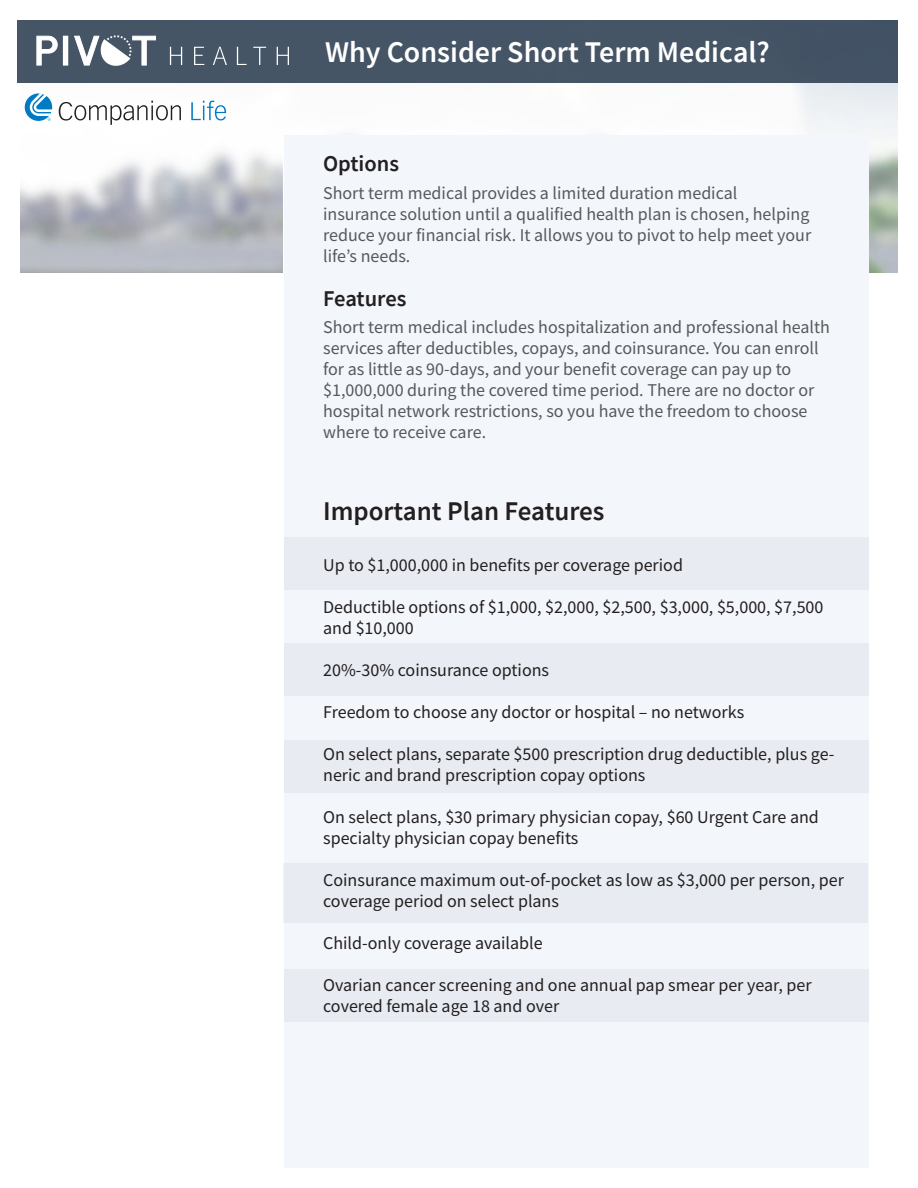
<style>
.page{position:relative;width:918px;height:1188px;background:#fff}
.page>*{position:absolute;margin:0;border:0;box-sizing:border-box;transform-origin:0 0}
.t1{font:600 30px "Source Sans Pro";color:#fff}
.t2{font:600 27px "Source Sans Pro";color:#231f20}
.t3{font:600 22.5px "Source Sans Pro";color:#231f20}
.t4{font:18px/21px "Source Sans Pro";color:#231f20}
.t5{font:18px/21px "Source Sans Pro";color:#57585a}
</style>
<div class="page">
<div style="left:284px;top:135px;width:585px;height:1033px;background:#f3f6fb"></div>
<div style="left:284px;top:740px;width:585px;height:53px;background:#e8ecf2"></div>
<div style="left:284px;top:864px;width:584px;height:59px;background:#e8ecf2"></div>
<div style="left:284px;top:643px;width:585px;height:53px;background:#e8ecf2"></div>
<div style="left:284px;top:537px;width:585px;height:53px;background:#e8ecf2"></div>
<div style="left:284px;top:969px;width:584px;height:53px;background:#e8ecf2"></div>
<div style="left:17px;top:20px;width:881px;height:63px;background:#455566"></div>
<svg style="left:37px;top:36px;width:21px;height:29px"></svg>
<div style="left:63px;top:36px;width:5px;height:29px;background:#fff"></div>
<svg style="left:74px;top:35px;width:82px;height:31px"></svg>
<svg style="left:170px;top:47px;width:12px;height:18px"></svg>
<svg style="left:194px;top:47px;width:10px;height:18px"></svg>
<svg style="left:213px;top:47px;width:14px;height:18px"></svg>
<svg style="left:237px;top:47px;width:10px;height:18px"></svg>
<svg style="left:253px;top:47px;width:13px;height:18px"></svg>
<svg style="left:277px;top:47px;width:12px;height:18px"></svg>
<svg style="left:59px;top:101px;width:122px;height:24px"></svg>
<svg style="left:191px;top:101px;width:35px;height:19px"></svg>
<svg style="left:25px;top:93px;width:27px;height:28px"></svg>
<p class="t1" style="left:325px;top:32px;width:446px">Why Consider Short Term Medical?</p>
<p class="t3" style="left:323px;top:149px;width:78px">Options</p>
<p class="t5" style="left:323px;top:182px;width:490px">Short term medical provides a limited duration medical insurance solution until a qualified health plan is chosen, helping reduce your financial risk. It allows you to pivot to help meet your life’s needs.</p>
<p class="t3" style="left:323px;top:283px;width:85px">Features</p>
<p class="t5" style="left:323px;top:317px;width:508px">Short term medical includes hospitalization and professional health services after deductibles, copays, and coinsurance. You can enroll for as little as 90-days, and your benefit coverage can pay up to $1,000,000 during the covered time period. There are no doctor or hospital network restrictions, so you have the freedom to choose where to receive care.</p>
<p class="t2" style="left:323px;top:493px;width:283px">Important Plan Features</p>
<p class="t4" style="left:323px;top:554px;width:361px">Up to $1,000,000 in benefits per coverage period</p>
<p class="t4" style="left:323px;top:596px;width:502px">Deductible options of $1,000, $2,000, $2,500, $3,000, $5,000, $7,500 and $10,000</p>
<p class="t4" style="left:323px;top:659px;width:228px">20%-30% coinsurance options</p>
<p class="t4" style="left:323px;top:701px;width:423px">Freedom to choose any doctor or hospital – no networks</p>
<p class="t4" style="left:323px;top:743px;width:513px">On select plans, separate $500 prescription drug deductible, plus ge&shy;neric and brand prescription copay options</p>
<p class="t4" style="left:323px;top:806px;width:497px">On select plans, $30 primary physician copay, $60 Urgent Care and specialty physician copay benefits</p>
<p class="t4" style="left:323px;top:869px;width:522px">Coinsurance maximum out-of-pocket as low as $3,000 per person, per coverage period on select plans</p>
<p class="t4" style="left:323px;top:932px;width:221px">Child-only coverage available</p>
<p class="t4" style="left:323px;top:974px;width:490px">Ovarian cancer screening and one annual pap smear per year, per covered female age 18 and over</p>
</div>
